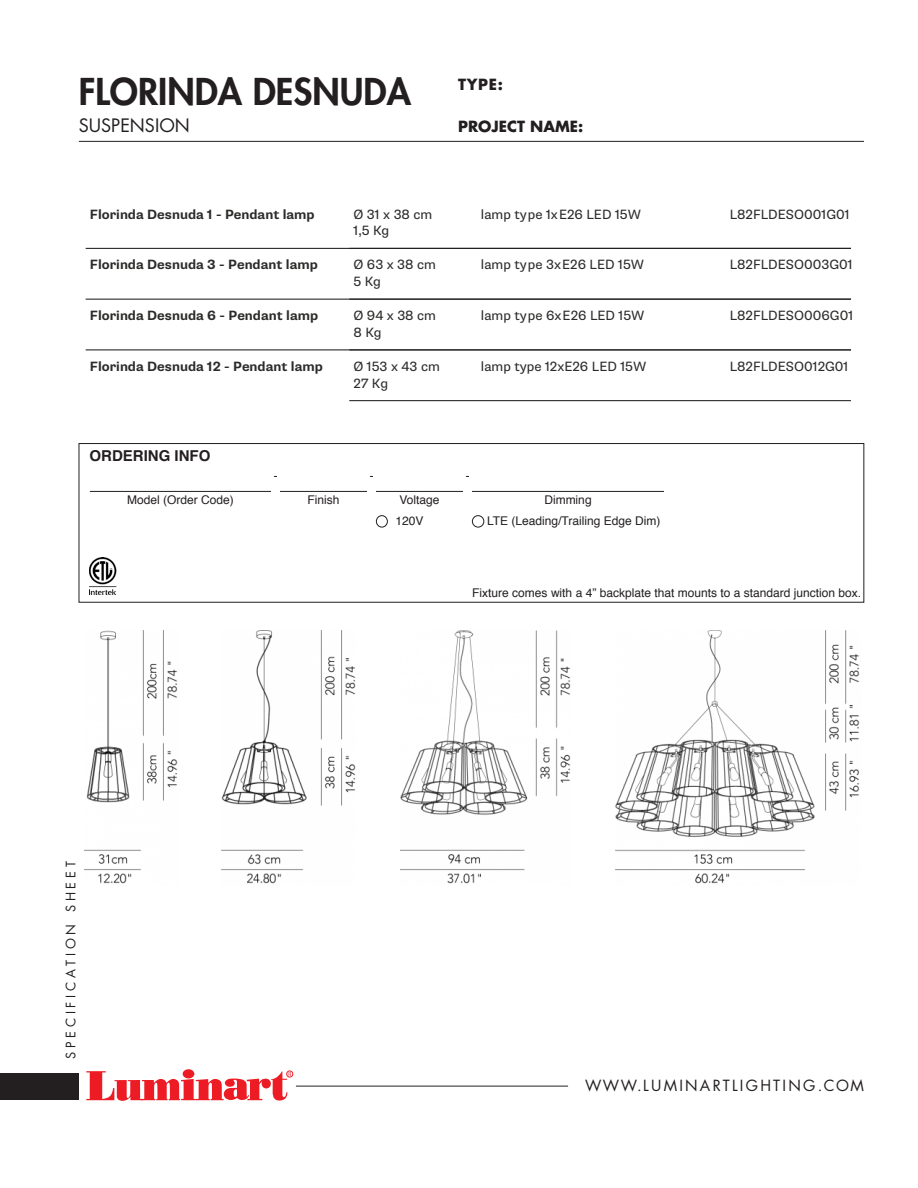
<style>
.page{position:relative;width:918px;height:1188px;background:#fff}
.page>*{position:absolute;margin:0;border:0;box-sizing:border-box;transform-origin:0 0}
.t1{font:800 36px "Futura Std";color:#231f20}
.t2{font:18px "Futura Std";color:#231f20}
.t3{font:15px "Futura Std";letter-spacing:.15em;color:#231f20}
.t4{font:700 15px "Futura Std";color:#231f20}
.t5{font:700 15px "Helvetica";color:#231f20}
.t6{font:13.5px "Supria Sans";color:#2b2c2a}
.t7{font:700 13.5px "Supria Sans";color:#2b2c2a}
.t8{font:12.75px "Futura Std";letter-spacing:.3em;color:#231f20}
.t9{font:12px "Helvetica";color:#231f20}
</style>
<div class="page">
<div style="left:0;top:1073px;width:79px;height:27px;background:#231f20"></div>
<hr style="left:296px;top:1086px;width:272px;height:1px;background:#231f20">
<svg style="left:183px;top:1069px;width:11px;height:9px"></svg>
<svg style="left:86px;top:1071px;width:207px;height:30px"></svg>
<hr style="left:79px;top:141px;width:785px;height:1px;background:#231f20">
<hr style="left:86px;top:248px;width:765px;height:1px;background:#202020">
<hr style="left:86px;top:299px;width:765px;height:1px;background:#202020">
<hr style="left:86px;top:349px;width:765px;height:1px;background:#202020">
<hr style="left:349px;top:400px;width:502px;height:1px;background:#202020">
<img style="left:84px;top:631px;width:94px;height:253px">
<img style="left:222px;top:631px;width:134px;height:253px">
<img style="left:400px;top:631px;width:171px;height:253px">
<img style="left:615px;top:631px;width:245px;height:253px">
<div style="left:79px;top:443px;width:785px;height:159px;border:1px solid #231f20"></div>
<hr style="left:90px;top:491px;width:181px;height:1px;background:#231f20">
<hr style="left:472px;top:491px;width:192px;height:1px;background:#231f20">
<hr style="left:280px;top:491px;width:87px;height:1px;background:#231f20">
<hr style="left:376px;top:491px;width:87px;height:1px;background:#231f20">
<div style="left:376px;top:515px;width:12px;height:12px;border:1px solid #231f20;border-radius:50%"></div>
<div style="left:472px;top:515px;width:12px;height:12px;border:1px solid #231f20;border-radius:50%"></div>
<img style="left:90px;top:558px;width:26px;height:37px">
<p class="t1" style="left:79px;top:69px;width:334px">FLORINDA DESNUDA</p>
<p class="t2" style="left:79px;top:114px;width:113px">SUSPENSION</p>
<p class="t4" style="left:458px;top:75px;width:47px">TYPE:</p>
<p class="t4" style="left:458px;top:117px;width:127px">PROJECT NAME:</p>
<p class="t7" style="left:90px;top:206px;width:226px">Florinda Desnuda 1 - Pendant lamp</p>
<p class="t6" style="left:354px;top:206px;width:80px">Ø 31 x 38 cm</p>
<p class="t6" style="left:730px;top:206px;width:121px">L82FLDESO001G01</p>
<p class="t6" style="left:354px;top:223px;width:37px">1,5 Kg</p>
<p class="t6" style="left:481px;top:206px;width:162px">lamp type 1xE26 LED 15W</p>
<p class="t7" style="left:90px;top:256px;width:229px">Florinda Desnuda 3 - Pendant lamp</p>
<p class="t6" style="left:354px;top:257px;width:84px">Ø 63 x 38 cm</p>
<p class="t6" style="left:730px;top:257px;width:125px">L82FLDESO003G01</p>
<p class="t6" style="left:354px;top:274px;width:29px">5 Kg</p>
<p class="t6" style="left:481px;top:257px;width:165px">lamp type 3xE26 LED 15W</p>
<p class="t6" style="left:481px;top:307px;width:165px">lamp type 6xE26 LED 15W</p>
<p class="t7" style="left:90px;top:307px;width:230px">Florinda Desnuda 6 - Pendant lamp</p>
<p class="t6" style="left:354px;top:307px;width:84px">Ø 94 x 38 cm</p>
<p class="t6" style="left:730px;top:307px;width:125px">L82FLDESO006G01</p>
<p class="t6" style="left:354px;top:324px;width:30px">8 Kg</p>
<p class="t7" style="left:90px;top:358px;width:234px">Florinda Desnuda 12 - Pendant lamp</p>
<p class="t6" style="left:354px;top:358px;width:88px">Ø 153 x 43 cm</p>
<p class="t6" style="left:730px;top:358px;width:120px">L82FLDESO012G01</p>
<p class="t6" style="left:354px;top:375px;width:36px">27 Kg</p>
<p class="t6" style="left:481px;top:358px;width:167px">lamp type 12xE26 LED 15W</p>
<p class="t5" style="left:90px;top:444px;width:122px">ORDERING INFO</p>
<p class="t9" style="left:127px;top:491px;width:108px">Model (Order Code)</p>
<p class="t9" style="left:308px;top:491px;width:34px">Finish</p>
<p class="t9" style="left:399px;top:491px;width:42px">Voltage</p>
<p class="t9" style="left:396px;top:512px;width:30px">120V</p>
<p class="t9" style="left:544px;top:491px;width:49px">Dimming</p>
<p class="t9" style="left:487px;top:512px;width:175px">LTE (Leading/Trailing Edge Dim)</p>
<p class="t9" style="left:472px;top:583px;width:390px">Fixture comes with a 4” backplate that mounts to a standard junction box.</p>
<p class="t8" style="left:63px;top:1059px;width:199px;rotate:-90deg">SPECIFICATION SHEET</p>
<p class="t3" style="left:585px;top:1076px;width:280px">WWW.LUMINARTLIGHTING.COM</p>
</div>
